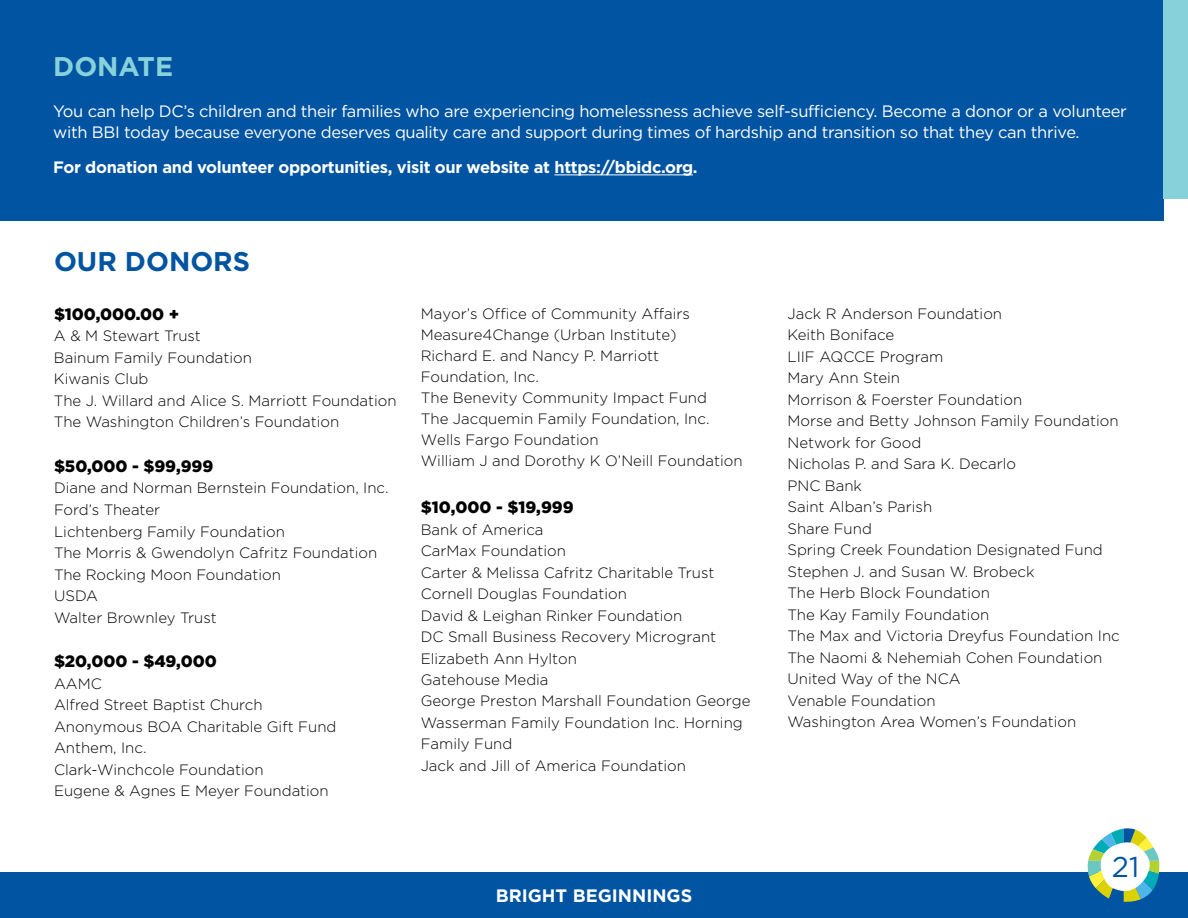
<style>
.page{position:relative;width:1188px;height:918px;background:#fff}
.page>*{position:absolute;margin:0;border:0;box-sizing:border-box;transform-origin:0 0}
.t1{font:28.65px "Gotham HTF";color:#0054a1}
.t2{font:700 27px "Gotham HTF";color:#0054a1}
.t3{font:700 27px "Gotham HTF";color:#87d1db}
.t4{font:700 18px "Gotham HTF";color:#fff}
.t5{font:16.5px/21px "Gotham HTF";letter-spacing:-.02em;color:#fff}
.t6{font:700 16.5px "Gotham HTF";letter-spacing:-.02em;color:#fff}
.t7{font:900 16.5px "Gotham HTF";color:#000}
.t8{font:300 15px/21.5px "Gotham HTF";color:#000}
</style>
<div class="page">
<div style="left:0;top:0;width:1164px;height:220px;background:#0054a1"></div>
<div style="left:1164px;top:0;width:24px;height:199px;background:#87d1db"></div>
<hr style="left:554px;top:175px;width:139px;height:1px;background:#fff">
<div style="left:0;top:872px;width:1188px;height:46px;background:#0054a1"></div>
<svg style="left:1087px;top:828px;width:73px;height:74px"></svg>
<h2 class="t3" style="left:53px;top:51px;width:121px">DONATE</h2>
<p class="t5" style="left:53px;top:101px;width:1075px">You can help DC’s children and their families who are experiencing homelessness achieve self-sufficiency. Become a donor or a volunteer with BBI today because everyone deserves quality care and support during times of hardship and transition so that they can thrive.</p>
<p class="t6" style="left:53px;top:157px;width:646px">For donation and volunteer opportunities, visit our website at https://bbidc.org.</p>
<h2 class="t2" style="left:54px;top:246px;width:198px">OUR DONORS</h2>
<p class="t7" style="left:54px;top:304px;width:127px">$100,000.00 +</p>
<p class="t8" style="left:54px;top:325px;width:344px">A &amp; M Stewart Trust<br>Bainum Family Foundation<br>Kiwanis Club<br>The J. Willard and Alice S. Marriott Foundation<br>The Washington Children’s Foundation</p>
<p class="t7" style="left:54px;top:457px;width:161px">$50,000 - $99,999</p>
<p class="t8" style="left:54px;top:477px;width:336px">Diane and Norman Bernstein Foundation, Inc.<br>Ford’s Theater<br>Lichtenberg Family Foundation<br>The Morris &amp; Gwendolyn Cafritz Foundation<br>The Rocking Moon Foundation<br>USDA<br>Walter Brownley Trust</p>
<p class="t7" style="left:54px;top:652px;width:164px">$20,000 - $49,000</p>
<p class="t8" style="left:54px;top:673px;width:284px">AAMC<br>Alfred Street Baptist Church<br>Anonymous BOA Charitable Gift Fund<br>Anthem, Inc.<br>Clark-Winchcole Foundation<br>Eugene &amp; Agnes E Meyer Foundation</p>
<p class="t8" style="left:421px;top:303px;width:323px;line-height:21px">Mayor’s Office of Community Affairs<br>Measure4Change (Urban Institute)<br>Richard E. and Nancy P. Marriott<br>Foundation, Inc.<br>The Benevity Community Impact Fund<br>The Jacquemin Family Foundation, Inc.<br>Wells Fargo Foundation<br>William J and Dorothy K O’Neill Foundation</p>
<p class="t7" style="left:421px;top:497px;width:155px">$10,000 - $19,999</p>
<p class="t8" style="left:421px;top:519px;width:331px">Bank of America<br>CarMax Foundation<br>Carter &amp; Melissa Cafritz Charitable Trust<br>Cornell Douglas Foundation<br>David &amp; Leighan Rinker Foundation<br>DC Small Business Recovery Microgrant<br>Elizabeth Ann Hylton<br>Gatehouse Media<br>George Preston Marshall Foundation George<br>Wasserman Family Foundation Inc. Horning<br>Family Fund<br>Jack and Jill of America Foundation</p>
<p class="t4" style="left:496px;top:886px;width:198px">BRIGHT BEGINNINGS</p>
<p class="t8" style="left:787px;top:302px;width:334px">Jack R Anderson Foundation<br>Keith Boniface<br>LIIF AQCCE Program<br>Mary Ann Stein<br>Morrison &amp; Foerster Foundation<br>Morse and Betty Johnson Family Foundation<br>Network for Good<br>Nicholas P. and Sara K. Decarlo<br>PNC Bank<br>Saint Alban’s Parish<br>Share Fund<br>Spring Creek Foundation Designated Fund<br>Stephen J. and Susan W. Brobeck<br>The Herb Block Foundation<br>The Kay Family Foundation<br>The Max and Victoria Dreyfus Foundation Inc<br>The Naomi &amp; Nehemiah Cohen Foundation<br>United Way of the NCA<br>Venable Foundation<br>Washington Area Women’s Foundation</p>
<h1 class="t1" style="left:1112px;top:851px;width:29px">21</h1>
</div>
